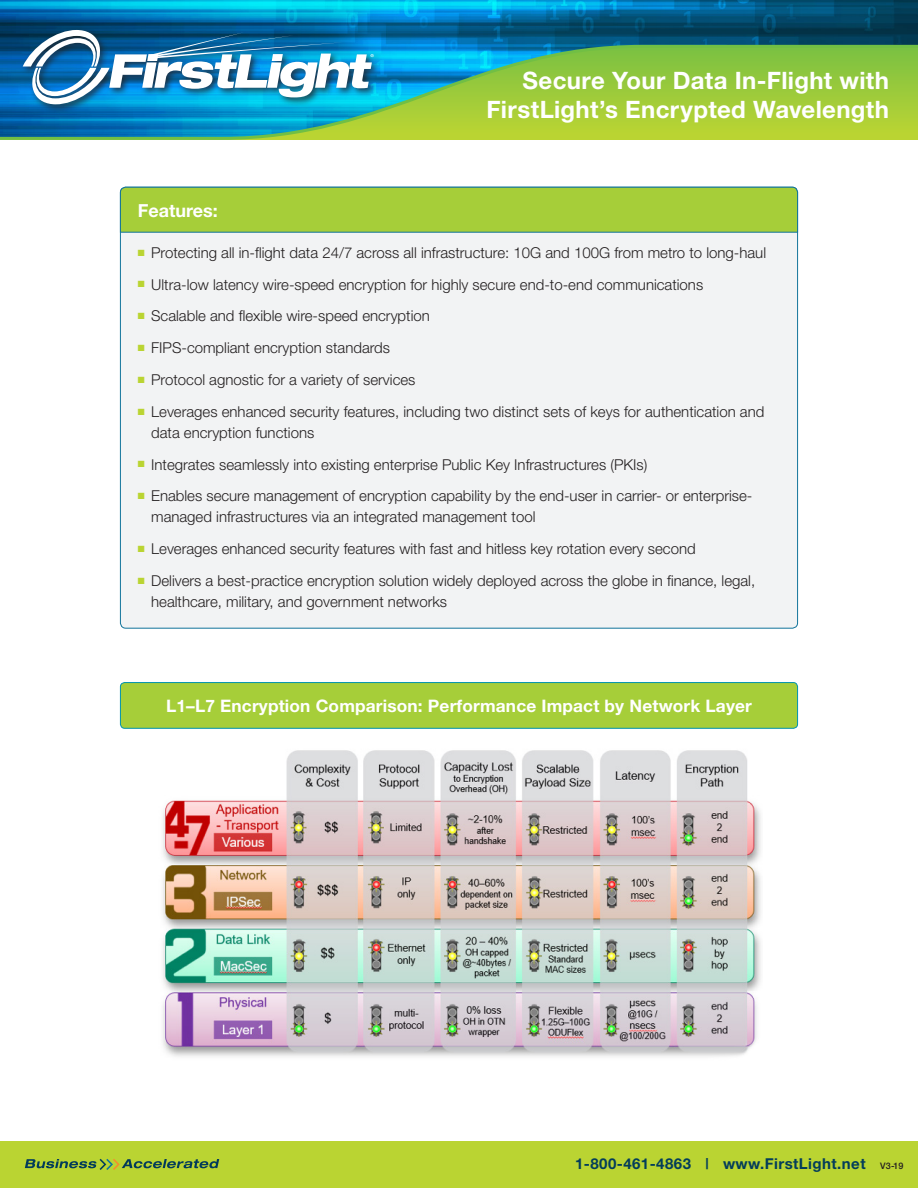
<style>
.page{position:relative;width:918px;height:1188px;background:#fff}
.page>*{position:absolute;margin:0;border:0;box-sizing:border-box;transform-origin:0 0}
.t1{font:700 24px/28.8px "Helvetica Neue";letter-spacing:.015em;color:#fff;text-align:right}
.t2{font:700 18px "Helvetica Neue";color:#fff}
.t3{font:700 17.25px "Helvetica Neue";letter-spacing:.01em;color:#fff}
.t4{font:300 15px/21px "Helvetica Neue";color:#231f20}
.t5{font:700 15px "Helvetica Neue";letter-spacing:.03em;color:#033d5a}
.s1{color:#bad432}
.s2{font-weight:500;font-size:9px;color:#231f20}
</style>
<div class="page">
<div style="left:0;top:1141px;width:918px;height:47px;background:#bad432"></div>
<svg style="left:25px;top:1159px;width:194px;height:11px"></svg>
<svg style="left:0;top:0;width:918px;height:140px;background:#4da072"></svg>
<div style="left:20px;top:27px;width:362px;height:86px;background:#231f20;opacity:.75"></div>
<img style="left:23px;top:30px;width:351px;height:74px">
<div style="left:120px;top:187px;width:678px;height:441px;background:#f2f3f4;border-radius:5px"></div>
<svg style="left:120px;top:186px;width:678px;height:47px;background:#9fca41"></svg>
<img style="left:163px;top:750px;width:598px;height:307px">
<div style="left:120px;top:683px;width:678px;height:45px;background:#a6ce39;border-radius:4px"></div>
<div style="left:120px;top:682px;width:678px;height:47px;border:1px solid #0093ad;border-radius:4px"></div>
<h1 class="t1" style="left:486px;top:65px;width:404px">Secure Your Data In-Flight with<br>FirstLight’s Encrypted Wavelength</h1>
<p class="t2" style="left:138px;top:199px;width:82px">Features:</p>
<p class="t4" style="left:138px;top:242px;width:630px"><span class="s1">■</span> Protecting all in-flight data 24/7 across all infrastructure: 10G and 100G from metro to long-haul</p>
<p class="t4" style="left:138px;top:273px;width:567px"><span class="s1">■</span> Ultra-low latency wire-speed encryption for highly secure end-to-end communications</p>
<p class="t4" style="left:138px;top:305px;width:294px"><span class="s1">■</span> Scalable and flexible wire-speed encryption</p>
<p class="t4" style="left:138px;top:337px;width:254px"><span class="s1">■</span> FIPS-compliant encryption standards</p>
<p class="t4" style="left:138px;top:369px;width:279px"><span class="s1">■</span> Protocol agnostic for a variety of services</p>
<p class="t4" style="left:151px;top:401px;width:615px;text-indent:-13px"><span class="s1">■</span> Leverages enhanced security features, including two distinct sets of keys for authentication and data encryption functions</p>
<p class="t4" style="left:138px;top:453px;width:511px"><span class="s1">■</span> Integrates seamlessly into existing enterprise Public Key Infrastructures (PKIs)</p>
<p class="t4" style="left:151px;top:485px;width:603px;text-indent:-13px"><span class="s1">■</span> Enables secure management of encryption capability by the end-user in carrier- or enterprise&shy;managed infrastructures via an integrated management tool</p>
<p class="t4" style="left:138px;top:538px;width:560px"><span class="s1">■</span> Leverages enhanced security features with fast and hitless key rotation every second</p>
<p class="t4" style="left:151px;top:570px;width:606px;text-indent:-13px"><span class="s1">■</span> Delivers a best-practice encryption solution widely deployed across the globe in finance, legal, healthcare, military, and government networks</p>
<p class="t3" style="left:166px;top:695px;width:587px">L1–L7 Encryption Comparison: Performance Impact by Network Layer</p>
<p class="t5" style="left:575px;top:1154px;width:330px">1-800-461-4863 | www.FirstLight.net <span class="s2">V3-19</span></p>
</div>
